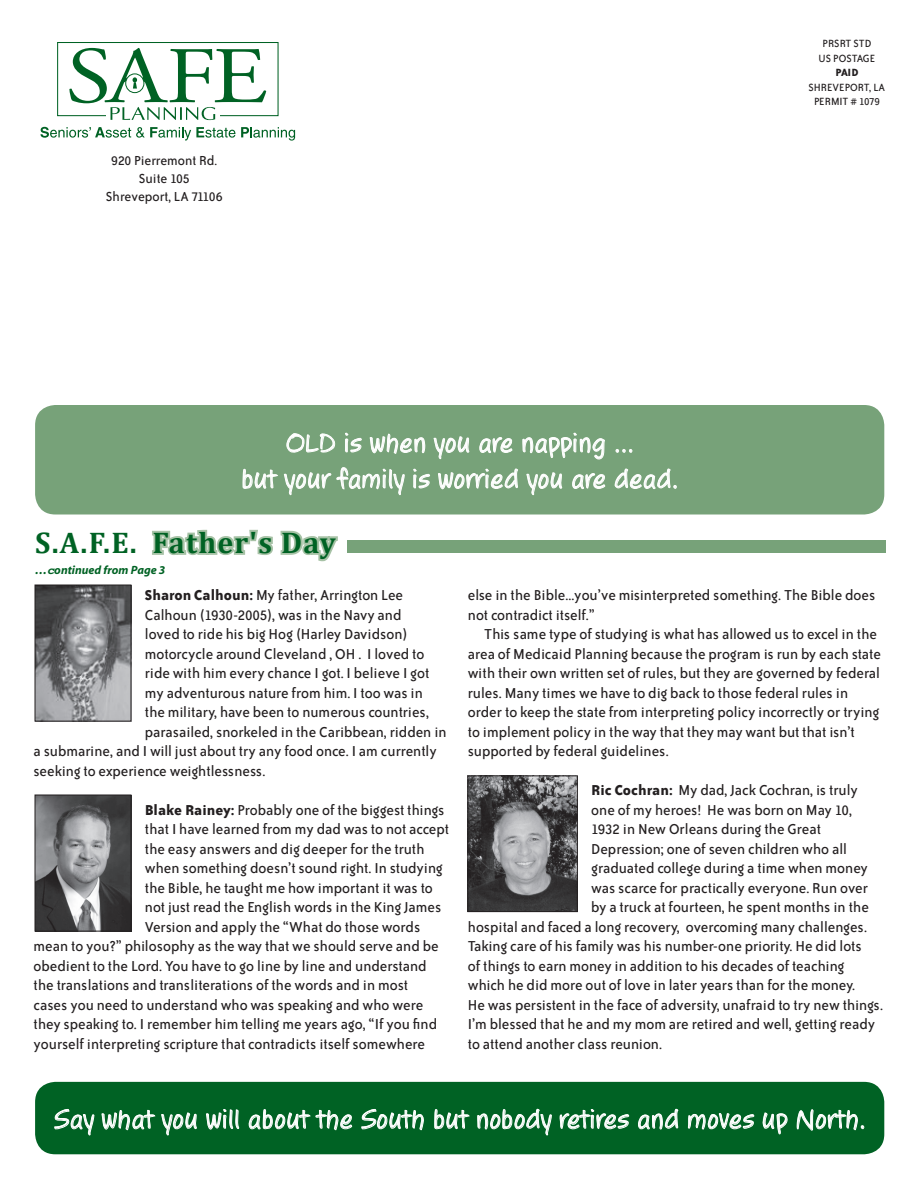
<style>
.page{position:relative;width:918px;height:1188px;background:#fff}
.page>*{position:absolute;margin:0;border:0;box-sizing:border-box;transform-origin:0 0}
.t1{font:30px/36px "Jotting";letter-spacing:.02em;color:#fff;text-align:center}
.t2{font:700 30px "Cambria";letter-spacing:.04em;color:#006224}
.t3{font:16.5px/19.5px "Bailey Sans ITC";color:#231f20}
.t4{font:15px/18px "Bailey Sans ITC";color:#231f20;text-align:center}
.t5{font:12px/14.4px "Bailey Sans ITC";color:#231f20;text-align:center}
.t6{font:italic 700 12px "Myriad";color:#006224}
.t7{font:700 12px "Bailey Sans ITC";color:#231f20}
.s1{font-weight:700}
.s2{font-family:"Courier"}
</style>
<div class="page">
<div style="left:57px;top:42px;width:222px;height:74px;border:1px solid #006224"></div>
<svg style="left:69px;top:48px;width:197px;height:72px"></svg>
<svg style="left:40px;top:127px;width:195px;height:13px"></svg>
<svg style="left:241px;top:127px;width:54px;height:14px"></svg>
<div style="left:35px;top:1082px;width:849px;height:72px;background:#006224;border-radius:20px"></div>
<svg style="left:54px;top:1109px;width:41px;height:26px"></svg>
<svg style="left:101px;top:1110px;width:96px;height:25px"></svg>
<svg style="left:206px;top:1109px;width:34px;height:21px"></svg>
<svg style="left:247px;top:1109px;width:106px;height:46px"></svg>
<svg style="left:361px;top:1109px;width:63px;height:22px"></svg>
<svg style="left:434px;top:1109px;width:36px;height:46px"></svg>
<svg style="left:477px;top:1109px;width:75px;height:46px"></svg>
<svg style="left:560px;top:1109px;width:70px;height:21px"></svg>
<svg style="left:638px;top:1109px;width:41px;height:21px"></svg>
<svg style="left:688px;top:1113px;width:67px;height:17px"></svg>
<svg style="left:762px;top:1112px;width:26px;height:23px"></svg>
<svg style="left:797px;top:1109px;width:68px;height:22px"></svg>
<div style="left:35px;top:405px;width:849px;height:109px;background:#77a279;border-radius:20px"></div>
<svg style="left:616px;top:449px;width:17px;height:4px"></svg>
<svg style="left:242px;top:432px;width:365px;height:83px"></svg>
<svg style="left:614px;top:468px;width:63px;height:21px"></svg>
<svg style="left:152px;top:529px;width:186px;height:33px"></svg>
<div style="left:347px;top:540px;width:539px;height:13px;background:#77a279"></div>
<img style="left:470px;top:778px;width:106px;height:132px">
<div style="left:468px;top:776px;width:110px;height:136px;border:1px solid #231f20"></div>
<img style="left:37px;top:587px;width:92px;height:133px">
<div style="left:35px;top:585px;width:96px;height:137px;border:1px solid #231f20"></div>
<img style="left:37px;top:797px;width:92px;height:133px">
<div style="left:35px;top:795px;width:96px;height:137px;border:1px solid #231f20"></div>
<p class="t4" style="left:106px;top:152px;width:118px">920 Pierremont Rd.<br>Suite 105<br>Shreveport, LA 71106</p>
<p class="t5" style="left:819px;top:37px;width:58px">PRSRT STD<br>US POSTAGE</p>
<p class="t7" style="left:836px;top:66px;width:24px">PAID</p>
<p class="t5" style="left:809px;top:80px;width:78px">SHREVEPORT, LA<br>PERMIT # 1079</p>
<h1 class="t1" style="left:241px;top:426px;width:438px">OLD is when you are napping ...<br>but your family is worried you are dead.</h1>
<h1 class="t2" style="left:35px;top:524px;width:302px">S.A.F.E. Father's Day</h1>
<p class="t3" style="left:145px;top:586px;width:260px"><span class="s1">Sharon Calhoun:</span> My father, Arrington Lee</p>
<p class="t3" style="left:145px;top:605px;width:258px">Calhoun (1930-2005), was in the Navy and</p>
<p class="t3" style="left:145px;top:625px;width:264px">loved to ride his big Hog (Harley Davidson)</p>
<p class="t3" style="left:145px;top:644px;width:281px">motorcycle around Cleveland , OH . I loved to</p>
<p class="t3" style="left:145px;top:664px;width:286px">ride with him every chance I got. I believe I got</p>
<p class="t3" style="left:145px;top:683px;width:280px">my adventurous nature from him. I too was in</p>
<p class="t3" style="left:145px;top:703px;width:286px">the military, have been to numerous countries,</p>
<p class="t3" style="left:145px;top:722px;width:303px">parasailed, snorkeled in the Caribbean, ridden in</p>
<p class="t3" style="left:34px;top:742px;width:405px">a submarine, and I will just about try any food once. I am currently</p>
<p class="t3" style="left:34px;top:761px;width:233px">seeking to experience weightlessness.</p>
<p class="t3" style="left:145px;top:800px;width:301px"><span class="s1">Blake Rainey:</span> Probably one of the biggest things</p>
<p class="t3" style="left:145px;top:820px;width:306px">that I have learned from my dad was to not accept</p>
<p class="t3" style="left:145px;top:839px;width:281px">the easy answers and dig deeper for the truth</p>
<p class="t3" style="left:145px;top:859px;width:299px">when something doesn’t sound right. In studying</p>
<p class="t3" style="left:145px;top:878px;width:290px">the Bible, he taught me how important it was to</p>
<p class="t3" style="left:145px;top:898px;width:298px">not just read the English words in the King James</p>
<p class="t3" style="left:145px;top:917px;width:277px">Version and apply the “What do those words</p>
<p class="t3" style="left:34px;top:937px;width:407px">mean to you?” philosophy as the way that we should serve and be</p>
<p class="t3" style="left:34px;top:956px;width:395px">obedient to the Lord. You have to go line by line and understand</p>
<p class="t3" style="left:34px;top:976px;width:376px">the translations and transliterations of the words and in most</p>
<p class="t3" style="left:34px;top:995px;width:391px">cases you need to understand who was speaking and who were</p>
<p class="t3" style="left:34px;top:1015px;width:405px">they speaking to. I remember him telling me years ago, “If you find</p>
<p class="t3" style="left:34px;top:1034px;width:393px">yourself interpreting scripture that contradicts itself somewhere</p>
<p class="t6" style="left:35px;top:564px;width:132px">…<span class="s2">c</span>ontinued from Page 3</p>
<p class="t3" style="left:468px;top:586px;width:409px">else in the Bible...you’ve misinterpreted something. The Bible does not contradict itself.”</p>
<p class="t3" style="left:468px;top:625px;width:415px;text-indent:16px">This same type of studying is what has allowed us to excel in the area of Medicaid Planning because the program is run by each state with their own written set of rules, but they are governed by federal rules. Many times we have to dig back to those federal rules in order to keep the state from interpreting policy incorrectly or trying to implement policy in the way that they may want but that isn’t supported by federal guidelines.</p>
<p class="t3" style="left:591px;top:781px;width:268px"><span class="s1">Ric Cochran:</span> My dad, Jack Cochran, is truly</p>
<p class="t3" style="left:591px;top:800px;width:262px">one of my heroes! He was born on May 10,</p>
<p class="t3" style="left:591px;top:820px;width:231px">1932 in New Orleans during the Great</p>
<p class="t3" style="left:591px;top:839px;width:257px">Depression; one of seven children who all</p>
<p class="t3" style="left:591px;top:859px;width:278px">graduated college during a time when money</p>
<p class="t3" style="left:591px;top:878px;width:278px">was scarce for practically everyone. Run over</p>
<p class="t3" style="left:591px;top:898px;width:279px">by a truck at fourteen, he spent months in the</p>
<p class="t3" style="left:468px;top:917px;width:401px">hospital and faced a long recovery, overcoming many challenges.</p>
<p class="t3" style="left:468px;top:937px;width:396px">Taking care of his family was his number-one priority. He did lots</p>
<p class="t3" style="left:468px;top:956px;width:378px">of things to earn money in addition to his decades of teaching</p>
<p class="t3" style="left:468px;top:976px;width:389px">which he did more out of love in later years than for the money.</p>
<p class="t3" style="left:468px;top:995px;width:417px">He was persistent in the face of adversity, unafraid to try new things.</p>
<p class="t3" style="left:468px;top:1015px;width:409px">I’m blessed that he and my mom are retired and well, getting ready</p>
<p class="t3" style="left:468px;top:1034px;width:196px">to attend another class reunion.</p>
<h1 class="t1" style="left:54px;top:1103px;width:813px">Say what you will about the South but nobody retires and moves up North.</h1>
</div>
